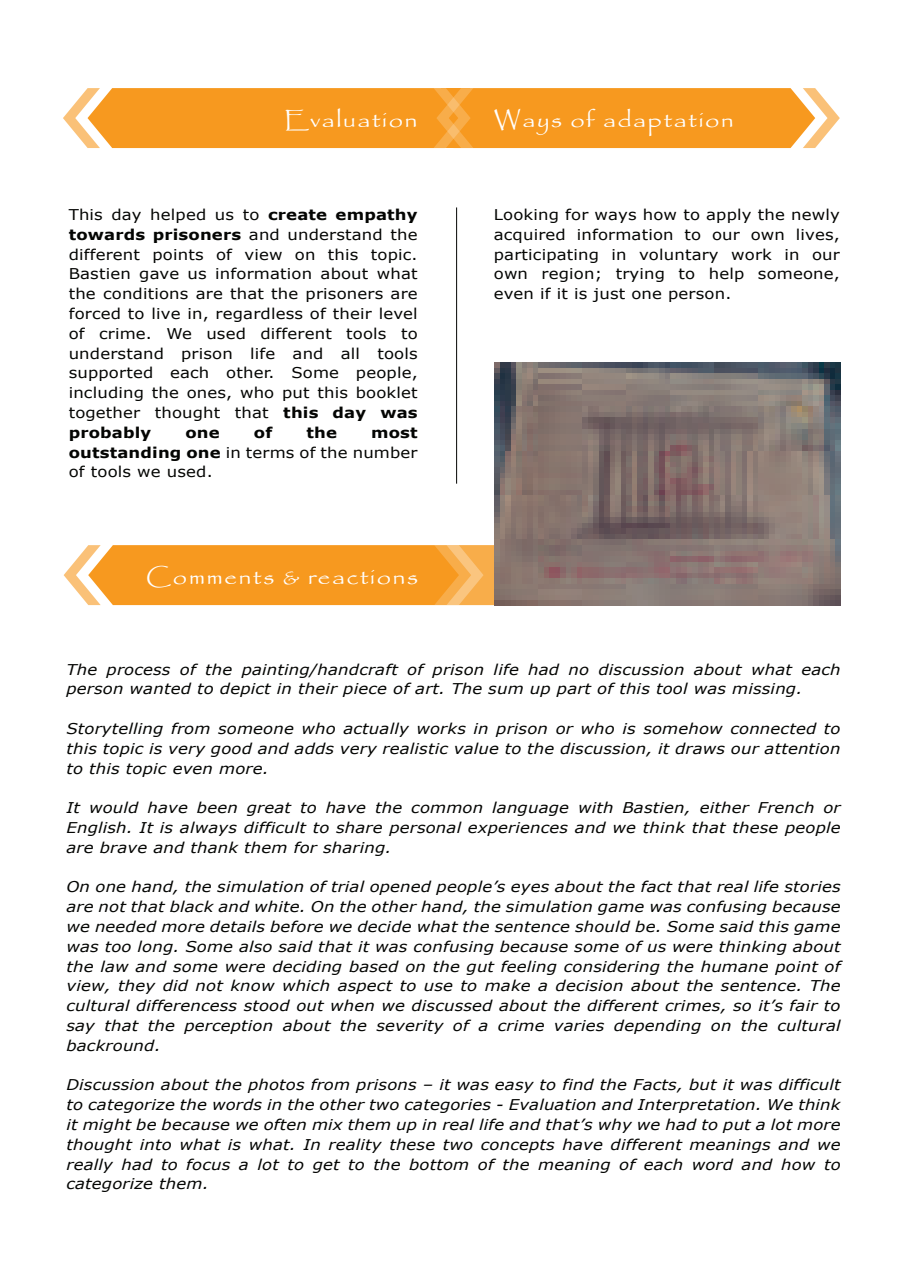
<style>
.page{position:relative;width:910px;height:1280px;background:#fff}
.page>*{position:absolute;margin:0;border:0;box-sizing:border-box;transform-origin:0 0}
.t1{font:22.5px "Smooth Papyrus Demo";letter-spacing:.05em;color:#fff;scale:1.14 1}
.t2{font:italic 14.85px/19.8px "Verdana";letter-spacing:.01em;color:#040503;text-align:justify;scale:1.11 1}
.t3{font:14.85px/19.8px "Verdana";letter-spacing:.01em;color:#040503;text-align:justify;scale:1.11 1}
.t4{font:700 14.85px "Verdana";letter-spacing:.01em;color:#040503;scale:1.11 1}
.s1{font-weight:700}
.s2{font-family:"Papyrus"}
</style>
<div class="page">
<svg style="left:63px;top:88px;width:777px;height:60px;background:#f7a131"></svg>
<svg style="left:64px;top:545px;width:430px;height:60px;background:#f7a335"></svg>
<img style="left:494px;top:362px;width:346px;height:243px">
<hr style="left:456px;top:207px;width:1px;height:277px;background:#040503">
<h1 class="t1" style="left:284px;top:106px;width:119px">Evaluation</h1>
<h1 class="t1" style="left:494px;top:106px;width:212px">Ways of adaptation</h1>
<p class="t3" style="left:69px;top:205px;width:316px">This day helped us to <span class="s1">create empathy towards prisoners</span> and understand the different points of view on this topic.<br>Bastien gave us information about what the conditions are that the prisoners are forced to live in, regardless of their level of crime. We used different tools to understand prison life and all tools supported each other. Some people, including the ones, who put this booklet together thought that <span class="s1">this day was probably</span></p>
<p class="t4" style="left:185px;top:422px;width:32px">one</p>
<p class="t4" style="left:254px;top:422px;width:18px">of</p>
<p class="t4" style="left:306px;top:422px;width:29px">the</p>
<p class="t3" style="left:69px;top:422px;width:316px;text-indent:302px"><span class="s1">most outstanding one</span> in terms of the number of tools we used.</p>
<h1 class="t1" style="left:146px;top:563px;width:240px">Comments <span class="s2">&amp;</span> reactions</h1>
<p class="t3" style="left:494px;top:204px;width:313px">Looking for ways how to apply the newly acquired information to our own lives, participating in voluntary work in our own region; trying to help someone, even if it is just one person.</p>
<p class="t2" style="left:66px;top:659px;width:699px">The process of the painting/handcraft of prison life had no discussion about what each person wanted to depict in their piece of art. The sum up part of this tool was missing.</p>
<p class="t2" style="left:66px;top:718px;width:699px">Storytelling from someone who actually works in prison or who is somehow connected to this topic is very good and adds very realistic value to the discussion, it draws our attention to this topic even more.</p>
<p class="t2" style="left:66px;top:798px;width:699px">It would have been great to have the common language with Bastien, either French or English. It is always difficult to share personal experiences and we think that these people are brave and thank them for sharing.</p>
<p class="t2" style="left:66px;top:877px;width:699px">On one hand, the simulation of trial opened people’s eyes about the fact that real life stories are not that black and white. On the other hand, the simulation game was confusing because we needed more details before we decide what the sentence should be. Some said this game was too long. Some also said that it was confusing because some of us were thinking about the law and some were deciding based on the gut feeling considering the humane point of view, they did not know which aspect to use to make a decision about the sentence. The cultural differencess stood out when we discussed about the different crimes, so it’s fair to say that the perception about the severity of a crime varies depending on the cultural backround.</p>
<p class="t2" style="left:66px;top:1075px;width:699px">Discussion about the photos from prisons – it was easy to find the Facts, but it was difficult to categorize the words in the other two categories - Evaluation and Interpretation. We think it might be because we often mix them up in real life and that’s why we had to put a lot more thought into what is what. In reality these two concepts have different meanings and we really had to focus a lot to get to the bottom of the meaning of each word and how to categorize them.</p>
</div>
